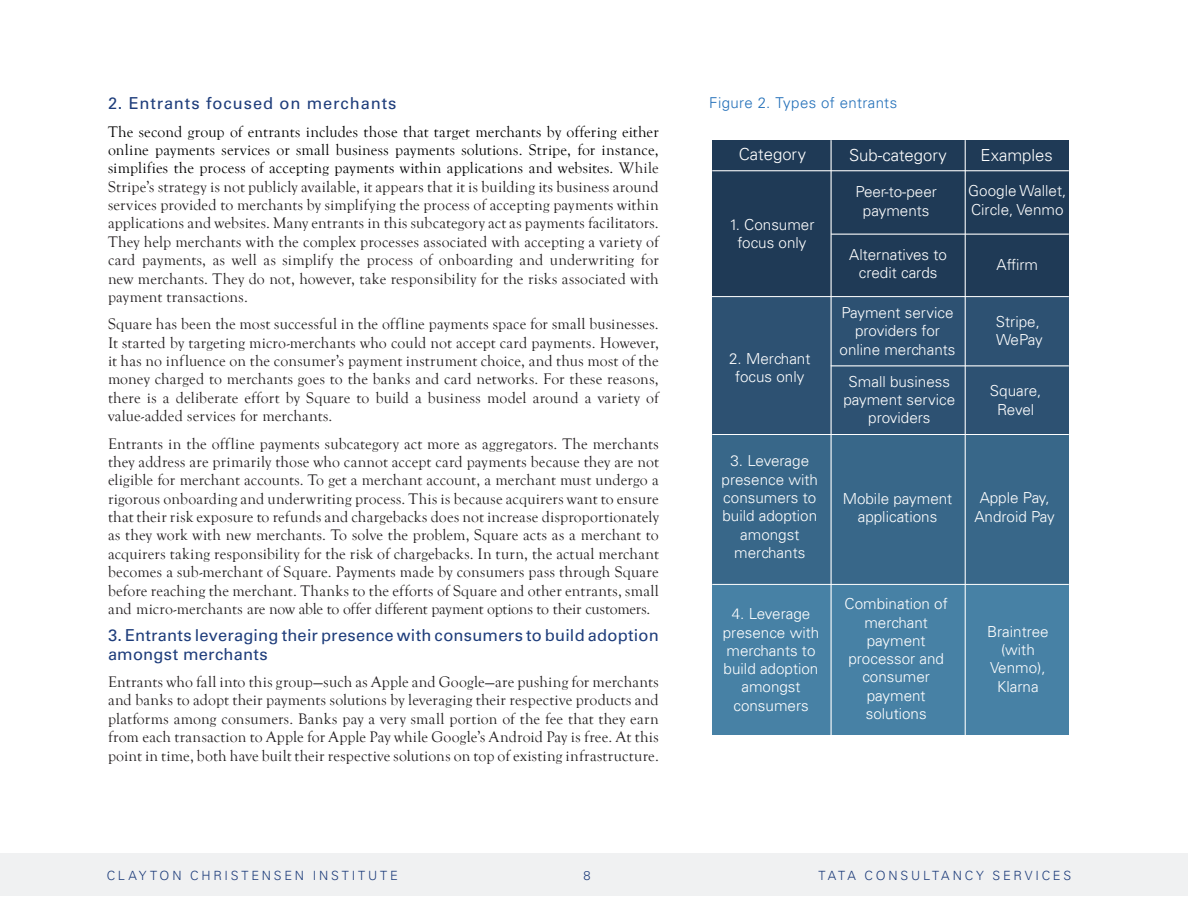
<style>
.page{position:relative;width:1188px;height:918px;background:#fff}
.page>*{position:absolute;margin:0;border:0;box-sizing:border-box;transform-origin:0 0}
.t1{font:300 16.65px "Univers LT";color:#fff}
.body{font:16.5px/18.3px "Univers LT Std";letter-spacing:.015em;color:#1e3d7b}
.body-2{font:16.5px "Univers LT Std";letter-spacing:.055em;color:#1e3d7b}
.body-3{font:15.75px/18.3px "Goudy Old Style T";letter-spacing:.01em;color:#231f20;text-align:justify}
.t2{font:300 15.15px/18.3px "Univers LT";color:#fff;text-align:center}
.Chart_header{font:300 15px "Univers LT";letter-spacing:.025em;color:#2370b9}
.t3{font:300 12.75px "Univers LT";letter-spacing:.215em;color:#1e3d7b}
.s1{color:#000}
</style>
<div class="page">
<div style="left:712px;top:140px;width:357px;height:157px;background:#1f3a56"></div>
<div style="left:712px;top:584px;width:357px;height:151px;background:#4781a5"></div>
<div style="left:712px;top:433px;width:357px;height:151px;background:#386789"></div>
<div style="left:712px;top:297px;width:357px;height:137px;background:#2d5172"></div>
<hr style="left:831px;top:140px;width:1px;height:598px;background:#fff">
<hr style="left:965px;top:140px;width:1px;height:598px;background:#fff">
<hr style="left:712px;top:170px;width:357px;height:1px;background:#fff">
<hr style="left:711px;top:296px;width:358px;height:1px;background:#fff">
<hr style="left:712px;top:434px;width:357px;height:1px;background:#fff">
<hr style="left:712px;top:584px;width:357px;height:1px;background:#fff">
<hr style="left:831px;top:234px;width:238px;height:1px;background:#fff">
<hr style="left:831px;top:366px;width:238px;height:1px;background:#fff">
<div style="left:0;top:853px;width:1188px;height:43px;background:#f0f1f2"></div>
<p class="body-2" style="left:108px;top:94px;width:290px">2. Entrants focused on merchants</p>
<p class="body-3" style="left:108px;top:122px;width:552px"><span class="s1">The second group of entrants includes those that target merchants by offering either online payments services or small business payments solutions. Stripe, for instance, simplifies the process of accepting payments within applications and websites.</span> While Stripe’s strategy is not publicly available, it appears that it is building its business around services provided to merchants by simplifying the process of accepting payments within applications and websites. Many entrants in this subcategory act as payments facilitators.<br>They help merchants with the complex processes associated with accepting a variety of card payments, as well as simplify the process of onboarding and underwriting for new merchants. They do not, however, take responsibility for the risks associated with payment transactions.</p>
<p class="body-3" style="left:108px;top:315px;width:552px">Square has been the most successful in the offline payments space for small businesses.<br>It started by targeting micro-merchants who could not accept card payments. However, it has no influence on the consumer’s payment instrument choice, and thus most of the money charged to merchants goes to the banks and card networks. For these reasons, there is a deliberate effort by Square to build a business model around a variety of value-added services for merchants.</p>
<p class="body-3" style="left:108px;top:435px;width:552px">Entrants in the offline payments subcategory act more as aggregators. The merchants they address are primarily those who cannot accept card payments because they are not eligible for merchant accounts. To get a merchant account, a merchant must undergo a rigorous onboarding and underwriting process. This is because acquirers want to ensure that their risk exposure to refunds and chargebacks does not increase disproportionately as they work with new merchants. To solve the problem, Square acts as a merchant to acquirers taking responsibility for the risk of chargebacks. In turn, the actual merchant becomes a sub-merchant of Square. Payments made by consumers pass through Square before reaching the merchant. Thanks to the efforts of Square and other entrants, small and micro-merchants are now able to offer different payment options to their customers.</p>
<p class="body" style="left:108px;top:626px;width:552px">3. Entrants leveraging their presence with consumers to build adoption amongst merchants</p>
<p class="body-3" style="left:108px;top:673px;width:552px">Entrants who fall into this group—such as Apple and Google—are pushing for merchants and banks to adopt their payments solutions by leveraging their respective products and platforms among consumers. Banks pay a very small portion of the fee that they earn from each transaction to Apple for Apple Pay while Google’s Android Pay is free. At this point in time, both have built their respective solutions on top of existing infrastructure.</p>
<p class="Chart_header" style="left:709px;top:94px;width:189px">Figure 2. Types of entrants</p>
<p class="t1" style="left:739px;top:144px;width:69px">Category</p>
<p class="t1" style="left:849px;top:145px;width:99px">Sub-category</p>
<p class="t1" style="left:981px;top:145px;width:74px">Examples</p>
<p class="t2" style="left:730px;top:215px;width:87px">1. Consumer focus only</p>
<p class="t2" style="left:729px;top:349px;width:83px">2. Merchant focus only</p>
<p class="t2" style="left:722px;top:452px;width:98px">3. Leverage presence with consumers to build adoption amongst merchants</p>
<p class="t2" style="left:723px;top:605px;width:98px">4. Leverage presence with merchants to build adoption amongst consumers</p>
<p class="t2" style="left:856px;top:183px;width:83px">Peer-to-peer payments</p>
<p class="t2" style="left:849px;top:245px;width:99px">Alternatives to credit cards</p>
<p class="t2" style="left:840px;top:303px;width:117px">Payment service providers for online merchants</p>
<p class="t2" style="left:843px;top:372px;width:113px">Small business payment service providers</p>
<p class="t2" style="left:968px;top:182px;width:100px;text-align:left">Google Wallet,<br>Circle, Venmo</p>
<p class="t2" style="left:997px;top:256px;width:43px">Affirm</p>
<p class="t2" style="left:996px;top:313px;width:48px;text-align:left">Stripe,<br>WePay</p>
<p class="t2" style="left:990px;top:382px;width:53px">Square,<br>Revel</p>
<p class="t2" style="left:843px;top:489px;width:111px">Mobile payment applications</p>
<p class="t2" style="left:974px;top:489px;width:82px">Apple Pay,<br>Android Pay</p>
<p class="t2" style="left:845px;top:595px;width:105px">Combination of merchant payment processor and consumer payment solutions</p>
<p class="t2" style="left:987px;top:622px;width:63px">Braintree (with<br>Venmo),<br>Klarna</p>
<p class="t3" style="left:107px;top:868px;width:293px">CLAYTON CHRISTENSEN INSTITUTE</p>
<p class="t3" style="left:583px;top:868px;width:9px">8</p>
<p class="t3" style="left:819px;top:868px;width:254px">TATA CONSULTANCY SERVICES</p>
</div>
